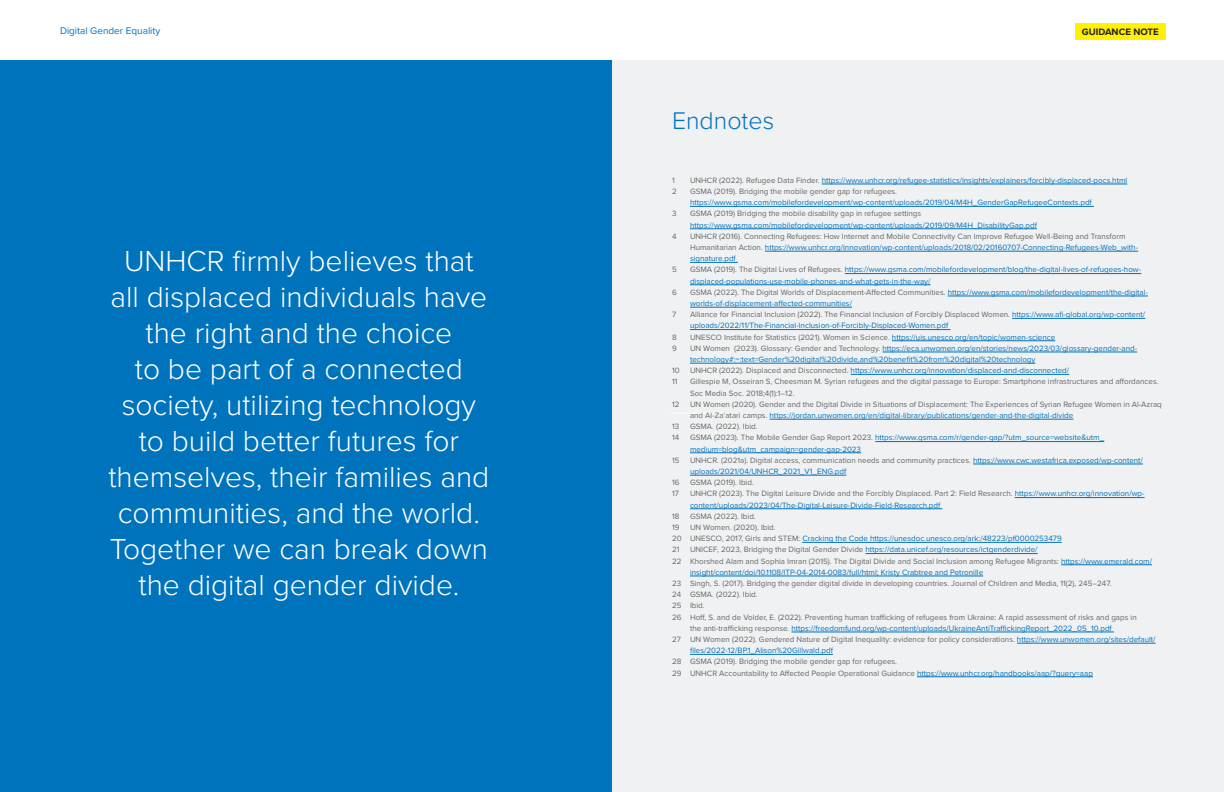
<style>
.page{position:relative;width:1224px;height:792px;background:#fff}
.page>*{position:absolute;margin:0;border:0;box-sizing:border-box;transform-origin:0 0}
.Highlight_text{font:300 30px/36px "Proxima Nova";color:#fff;text-align:center}
.Body_Copy{font:300 25px "Proxima Nova";color:#0073bd}
.Body_Copy-2{font:10px "Proxima Nova";color:#0073bd}
.Body_Copy-3{font:700 9.7px "Proxima Nova";color:#231f20}
.Footnote{font:8px/11.2px "Proxima Nova";color:#0072bc}
.Footnote-2{font:8px/11.2px "Proxima Nova";color:#666}
.s1{color:#666}
.s2{color:#0072bc}
</style>
<div class="page">
<div style="left:0;top:60px;width:1224px;height:732px;background:#f0f1f2"></div>
<div style="left:0;top:60px;width:612px;height:732px;background:#0073bd"></div>
<hr style="left:671px;top:413px;width:56px;height:1px;background:#fff">
<hr style="left:822px;top:184px;width:305px;height:1px;background:#0072bc">
<hr style="left:690px;top:206px;width:404px;height:1px;background:#0072bc">
<hr style="left:690px;top:229px;width:347px;height:1px;background:#0072bc">
<hr style="left:765px;top:251px;width:373px;height:1px;background:#0072bc">
<hr style="left:690px;top:262px;width:48px;height:1px;background:#0072bc">
<hr style="left:845px;top:273px;width:296px;height:1px;background:#0072bc">
<hr style="left:690px;top:285px;width:241px;height:1px;background:#0072bc">
<hr style="left:948px;top:296px;width:200px;height:1px;background:#0072bc">
<hr style="left:690px;top:307px;width:162px;height:1px;background:#0072bc">
<hr style="left:1012px;top:318px;width:133px;height:1px;background:#0072bc">
<hr style="left:690px;top:329px;width:260px;height:1px;background:#0072bc">
<hr style="left:892px;top:341px;width:163px;height:1px;background:#0072bc">
<hr style="left:883px;top:352px;width:254px;height:1px;background:#0072bc">
<hr style="left:690px;top:363px;width:345px;height:1px;background:#0072bc">
<hr style="left:851px;top:374px;width:218px;height:1px;background:#0072bc">
<hr style="left:770px;top:419px;width:303px;height:1px;background:#0072bc">
<hr style="left:875px;top:441px;width:229px;height:1px;background:#0072bc">
<hr style="left:690px;top:453px;width:171px;height:1px;background:#0072bc">
<hr style="left:973px;top:464px;width:170px;height:1px;background:#0072bc">
<hr style="left:690px;top:475px;width:156px;height:1px;background:#0072bc">
<hr style="left:1015px;top:497px;width:130px;height:1px;background:#0072bc">
<hr style="left:690px;top:509px;width:252px;height:1px;background:#0072bc">
<hr style="left:802px;top:542px;width:260px;height:1px;background:#0072bc">
<hr style="left:866px;top:553px;width:172px;height:1px;background:#0072bc">
<hr style="left:1061px;top:565px;width:91px;height:1px;background:#0072bc">
<hr style="left:690px;top:576px;width:293px;height:1px;background:#0072bc">
<hr style="left:792px;top:632px;width:322px;height:1px;background:#0072bc">
<hr style="left:1017px;top:643px;width:139px;height:1px;background:#0072bc">
<hr style="left:690px;top:654px;width:143px;height:1px;background:#0072bc">
<hr style="left:917px;top:677px;width:176px;height:1px;background:#0072bc">
<div style="left:1075px;top:23px;width:91px;height:16px;background:#fff101"></div>
<p class="Body_Copy-2" style="left:60px;top:23px;width:102px">Digital Gender Equality</p>
<p class="Body_Copy-3" style="left:1082px;top:24px;width:79px">GUIDANCE NOTE</p>
<p class="Highlight_text" style="left:108px;top:241px;width:383px">UNHCR firmly believes that all displaced individuals have the right and the choice<br>to be part of a connected society, utilizing technology to build better futures for themselves, their families and communities, and the world.<br>Together we can break down the digital gender divide.</p>
<p class="Body_Copy" style="left:672px;top:102px;width:104px">Endnotes</p>
<p class="Footnote-2" style="left:672px;top:174px;width:4px">1</p>
<p class="Footnote" style="left:690px;top:174px;width:439px"><span class="s1">UNHCR (2022). Refugee Data Finder.</span> https://www.unhcr.org/refugee-statistics/insights/explainers/forcibly-displaced-pocs.html</p>
<p class="Footnote-2" style="left:672px;top:185px;width:6px">2</p>
<p class="Footnote" style="left:690px;top:185px;width:403px"><span class="s1">GSMA (2019). Bridging the mobile gender gap for refugees. </span>https://www.gsma.com/mobilefordevelopment/wp-content/uploads/2019/04/M4H_GenderGapRefugeeContexts.pdf</p>
<p class="Footnote-2" style="left:672px;top:208px;width:6px">3</p>
<p class="Footnote" style="left:690px;top:208px;width:348px"><span class="s1">GSMA (2019) Bridging the mobile disability gap in refugee settings </span>https://www.gsma.com/mobilefordevelopment/wp-content/uploads/2019/09/M4H_DisabilityGap.pdf</p>
<p class="Footnote-2" style="left:672px;top:230px;width:6px">4</p>
<p class="Footnote-2" style="left:690px;top:230px;width:450px">UNHCR (2016). Connecting Refugees: How Internet and Mobile Connectivity Can Improve Refugee Well-Being and Transform<br>Humanitarian Action. <span class="s2">https://www.unhcr.org/innovation/wp-content/uploads/2018/02/20160707-Connecting-Refugees-Web_with&shy;signature.pdf</span></p>
<p class="Footnote-2" style="left:672px;top:264px;width:6px">5</p>
<p class="Footnote" style="left:690px;top:264px;width:453px"><span class="s1">GSMA (2019). The Digital Lives of Refugees.</span> https://www.gsma.com/mobilefordevelopment/blog/the-digital-lives-of-refugees-how&shy;displaced-populations-use-mobile-phones-and-what-gets-in-the-way/</p>
<p class="Footnote-2" style="left:672px;top:286px;width:6px">6</p>
<p class="Footnote" style="left:690px;top:286px;width:459px"><span class="s1">GSMA (2022). The Digital Worlds of Displacement-Affected Communities.</span> https://www.gsma.com/mobilefordevelopment/the-digital&shy;worlds-of-displacement-affected-communities/</p>
<p class="Footnote-2" style="left:672px;top:309px;width:6px">7</p>
<p class="Footnote" style="left:690px;top:309px;width:457px"><span class="s1">Alliance for Financial Inclusion (2022). The Financial Inclusion of Forcibly Displaced Women.</span> https://www.afi-global.org/wp-content/ uploads/2022/11/The-Financial-Inclusion-of-Forcibly-Displaced-Women.pdf</p>
<p class="Footnote-2" style="left:672px;top:331px;width:6px">8</p>
<p class="Footnote-2" style="left:690px;top:331px;width:367px">UNESCO Institute for Statistics (2021). Women in Science. <span class="s2">https://uis.unesco.org/en/topic/women-science</span></p>
<p class="Footnote-2" style="left:672px;top:342px;width:6px">9</p>
<p class="Footnote" style="left:690px;top:342px;width:449px"><span class="s1">UN Women (2023). Glossary: Gender and Technology.</span> https://eca.unwomen.org/en/stories/news/2023/03/glossary-gender-and&shy;technology#:~:text=Gender%20digital%20divide,and%20benefit%20from%20digital%20technology</p>
<p class="Footnote-2" style="left:672px;top:365px;width:9px">10</p>
<p class="Footnote" style="left:690px;top:365px;width:381px"><span class="s1">UNHCR (2022). Displaced and Disconnected.</span> https://www.unhcr.org/innovation/displaced-and-disconnected/</p>
<p class="Footnote-2" style="left:672px;top:376px;width:7px">11</p>
<p class="Footnote-2" style="left:690px;top:376px;width:470px">Gillespie M, Osseiran S, Cheesman M. Syrian refugees and the digital passage to Europe: Smartphone infrastructures and affordances.<br>Soc Media Soc. 2018;4(1):1–12.</p>
<p class="Footnote-2" style="left:672px;top:398px;width:9px">12</p>
<p class="Footnote-2" style="left:690px;top:398px;width:473px">UN Women (2020). Gender and the Digital Divide in Situations of Displacement: The Experiences of Syrian Refugee Women in Al-Azraq and Al-Za’atari camps. <span class="s2">https://jordan.unwomen.org/en/digital-library/publications/gender-and-the-digital-divide</span></p>
<p class="Footnote-2" style="left:672px;top:421px;width:9px">13</p>
<p class="Footnote-2" style="left:690px;top:421px;width:69px">GSMA. (2022). Ibid.</p>
<p class="Footnote-2" style="left:672px;top:432px;width:9px">14</p>
<p class="Footnote" style="left:690px;top:432px;width:416px"><span class="s1">GSMA (2023). The Mobile Gender Gap Report 2023.</span> https://www.gsma.com/r/gender-gap/?utm_source=website&amp;utm_ medium=blog&amp;utm_campaign=gender-gap-2023</p>
<p class="Footnote-2" style="left:672px;top:454px;width:9px">15</p>
<p class="Footnote" style="left:690px;top:454px;width:455px"><span class="s1">UNHCR. (2021a). Digital access, communication needs and community practices.</span> https://www.cwc.westafrica.exposed/wp-content/ uploads/2021/04/UNHCR_2021_V1_ENG.pdf</p>
<p class="Footnote-2" style="left:672px;top:477px;width:9px">16</p>
<p class="Footnote-2" style="left:690px;top:477px;width:65px">GSMA (2019). Ibid.</p>
<p class="Footnote-2" style="left:672px;top:488px;width:8px">17</p>
<p class="Footnote" style="left:690px;top:488px;width:456px"><span class="s1">UNHCR (2023). The Digital Leisure Divide and the Forcibly Displaced. Part 2: Field Research.</span> https://www.unhcr.org/innovation/wp&shy;content/uploads/2023/04/The-Digital-Leisure-Divide-Field-Research.pdf</p>
<p class="Footnote-2" style="left:672px;top:510px;width:9px">18</p>
<p class="Footnote-2" style="left:690px;top:510px;width:67px">GSMA (2022). Ibid.</p>
<p class="Footnote-2" style="left:672px;top:521px;width:9px">19</p>
<p class="Footnote-2" style="left:690px;top:521px;width:87px">UN Women. (2020). Ibid.</p>
<p class="Footnote" style="left:672px;top:533px;width:391px"><span class="s1">20 UNESCO, 2017, Girls and STEM:</span> Cracking the Code https://unesdoc.unesco.org/ark:/48223/pf0000253479</p>
<p class="Footnote-2" style="left:672px;top:544px;width:9px">21</p>
<p class="Footnote" style="left:690px;top:544px;width:349px"><span class="s1">UNICEF, 2023, Bridging the Digital Gender Divide</span> https://data.unicef.org/resources/ictgenderdivide/</p>
<p class="Footnote" style="left:690px;top:555px;width:464px;text-indent:-18px"><span class="s1">22 Khorshed Alam and Sophia Imran (2015). The Digital Divide and Social Inclusion among Refugee Migrants:</span> https://www.emerald.com/ insight/content/doi/10.1108/ITP-04-2014-0083/full/html; Kristy Crabtree and Petronille</p>
<p class="Footnote-2" style="left:672px;top:577px;width:441px">23 Singh, S. (2017). Bridging the gender digital divide in developing countries. Journal of Children and Media, 11(2), 245–247.</p>
<p class="Footnote-2" style="left:672px;top:589px;width:87px">24 GSMA. (2022). Ibid.</p>
<p class="Footnote-2" style="left:672px;top:600px;width:34px">25 Ibid.</p>
<p class="Footnote-2" style="left:690px;top:611px;width:448px;text-indent:-18px">26 Hoff, S. and de Volder, E. (2022). Preventing human trafficking of refugees from Ukraine: A rapid assessment of risks and gaps in the anti-trafficking response. <span class="s2">https://freedomfund.org/wp-content/uploads/UkraineAntiTraffickingReport_2022_05_10.pdf</span></p>
<p class="Footnote-2" style="left:690px;top:633px;width:467px;text-indent:-18px">27 UN Women (2022). Gendered Nature of Digital Inequality: evidence for policy considerations. <span class="s2">https://www.unwomen.org/sites/default/ files/2022-12/BP.1_Alison%20Gillwald.pdf</span></p>
<p class="Footnote-2" style="left:672px;top:656px;width:227px">28 GSMA (2019). Bridging the mobile gender gap for refugees.</p>
<p class="Footnote-2" style="left:672px;top:667px;width:423px">29 UNHCR Accountability to Affected People Operational Guidance <span class="s2">https://www.unhcr.org/handbooks/aap/?query=aap</span></p>
</div>
